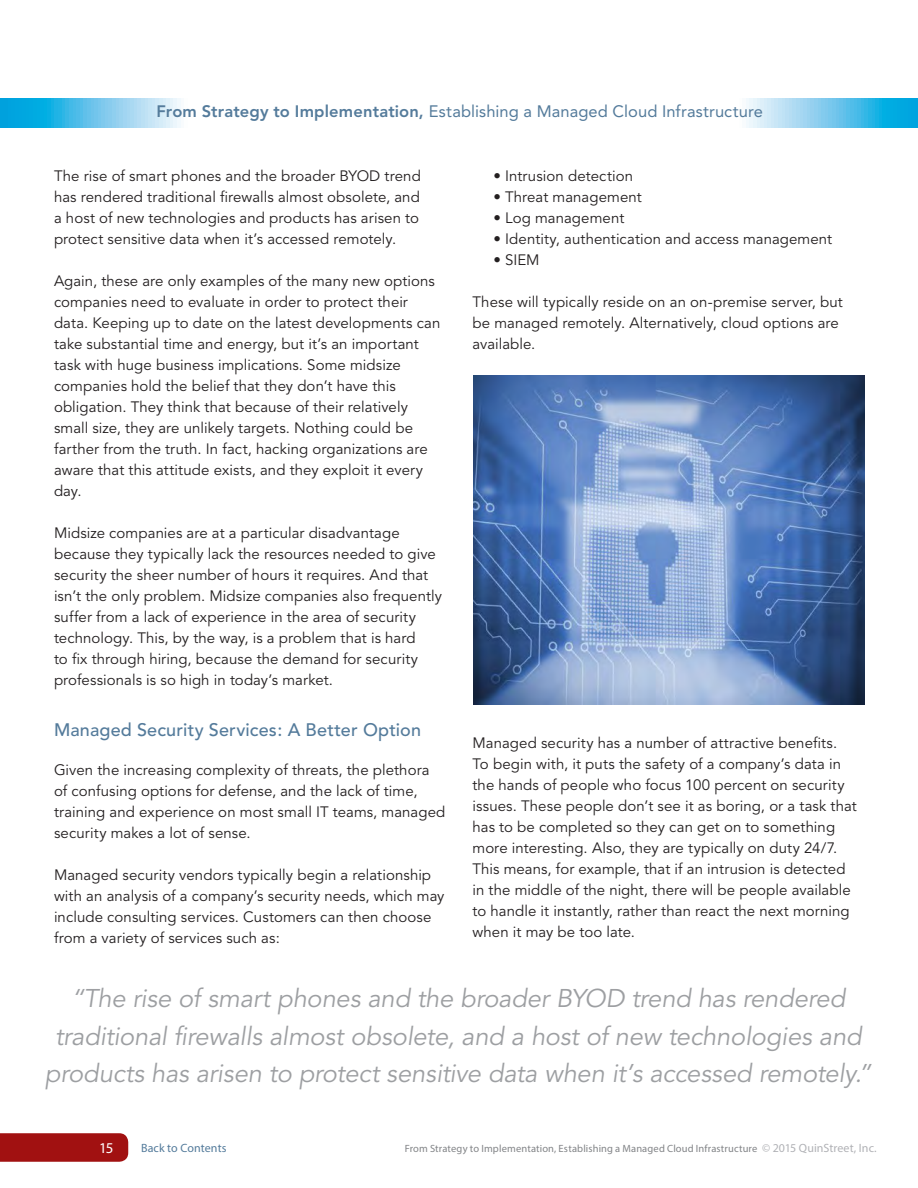
<style>
.page{position:relative;width:918px;height:1188px;background:#fff}
.page>*{position:absolute;margin:0;border:0;box-sizing:border-box;transform-origin:0 0}
.t1{font:italic 25.5px/37.5px "Avenir";letter-spacing:-.01em;color:#9d9fa2;text-align:center}
.t2{font:500 18px "Avenir";letter-spacing:.01em;color:#547b9b}
.t3{font:16.5px "Avenir";letter-spacing:.005em;color:#547b9b}
.t4{font:15px/21px "Avenir";letter-spacing:.005em;color:#231f20}
.t5{font:15px "Myriad Pro";color:#fff}
.t6{font:12px "Myriad Pro";letter-spacing:.005em;color:#547b9b}
.t7{font:10.5px "Myriad Pro";letter-spacing:.015em;color:#828487}
.s1{font-weight:800}
.s2{font-size:12px;color:#b1b2b6}
</style>
<div class="page">
<svg style="left:0;top:1133px;width:128px;height:29px;background:#a31616"></svg>
<svg style="left:0;top:99px;width:918px;height:28px"></svg>
<div style="left:364px;top:95px;width:191px;height:36px;background:#fff"></div>
<img style="left:473px;top:375px;width:392px;height:329px">
<p class="t3" style="left:157px;top:102px;width:608px"><span class="s1">From Strategy to Implementation,</span> Establishing a Managed Cloud Infrastructure</p>
<p class="t4" style="left:54px;top:166px;width:368px;text-align:justify">The rise of smart phones and the broader BYOD trend has rendered traditional firewalls almost obsolete, and a host of new technologies and products has arisen to protect sensitive data when it’s accessed remotely.</p>
<p class="t4" style="left:54px;top:271px;width:388px">Again, these are only examples of the many new options companies need to evaluate in order to protect their data. Keeping up to date on the latest developments can take substantial time and energy, but it’s an important task with huge business implications. Some midsize companies hold the belief that they don’t have this obligation. They think that because of their relatively small size, they are unlikely targets. Nothing could be farther from the truth. In fact, hacking organizations are aware that this attitude exists, and they exploit it every day.</p>
<p class="t4" style="left:54px;top:523px;width:390px">Midsize companies are at a particular disadvantage because they typically lack the resources needed to give security the sheer number of hours it requires. And that isn’t the only problem. Midsize companies also frequently suffer from a lack of experience in the area of security technology. This, by the way, is a problem that is hard<br>to fix through hiring, because the demand for security professionals is so high in today’s market.</p>
<p class="t2" style="left:54px;top:719px;width:369px">Managed Security Services: A Better Option</p>
<p class="t4" style="left:54px;top:760px;width:393px">Given the increasing complexity of threats, the plethora of confusing options for defense, and the lack of time, training and experience on most small IT teams, managed security makes a lot of sense.</p>
<p class="t4" style="left:54px;top:865px;width:392px">Managed security vendors typically begin a relationship with an analysis of a company’s security needs, which may include consulting services. Customers can then choose from a variety of services such as:</p>
<p class="t4" style="left:493px;top:166px;width:141px">• Intrusion detection</p>
<p class="t4" style="left:493px;top:187px;width:150px">• Threat management</p>
<p class="t4" style="left:493px;top:208px;width:132px">• Log management</p>
<p class="t4" style="left:493px;top:229px;width:340px">• Identity, authentication and access management</p>
<p class="t4" style="left:493px;top:250px;width:47px">• SIEM</p>
<p class="t4" style="left:472px;top:292px;width:372px">These will typically reside on an on-premise server, but be managed remotely. Alternatively, cloud options are available.</p>
<p class="t4" style="left:472px;top:733px;width:386px">Managed security has a number of attractive benefits.<br>To begin with, it puts the safety of a company’s data in the hands of people who focus 100 percent on security issues. These people don’t see it as boring, or a task that has to be completed so they can get on to something more interesting. Also, they are typically on duty 24/7.<br>This means, for example, that if an intrusion is detected in the middle of the night, there will be people available to handle it instantly, rather than react the next morning when it may be too late.</p>
<h1 class="t1" style="left:45px;top:981px;width:828px">“The rise of smart phones and the broader BYOD trend has rendered traditional firewalls almost obsolete, and a host of new technologies and products has arisen to protect sensitive data when it’s accessed remotely.”</h1>
<p class="t5" style="left:99px;top:1138px;width:16px">15</p>
<p class="t6" style="left:141px;top:1141px;width:87px">Back to Contents</p>
<p class="t7" style="left:405px;top:1142px;width:474px">From Strategy to Implementation, Establishing a Managed Cloud Infrastructure <span class="s2">© 2015 QuinStreet, Inc.</span></p>
</div>
